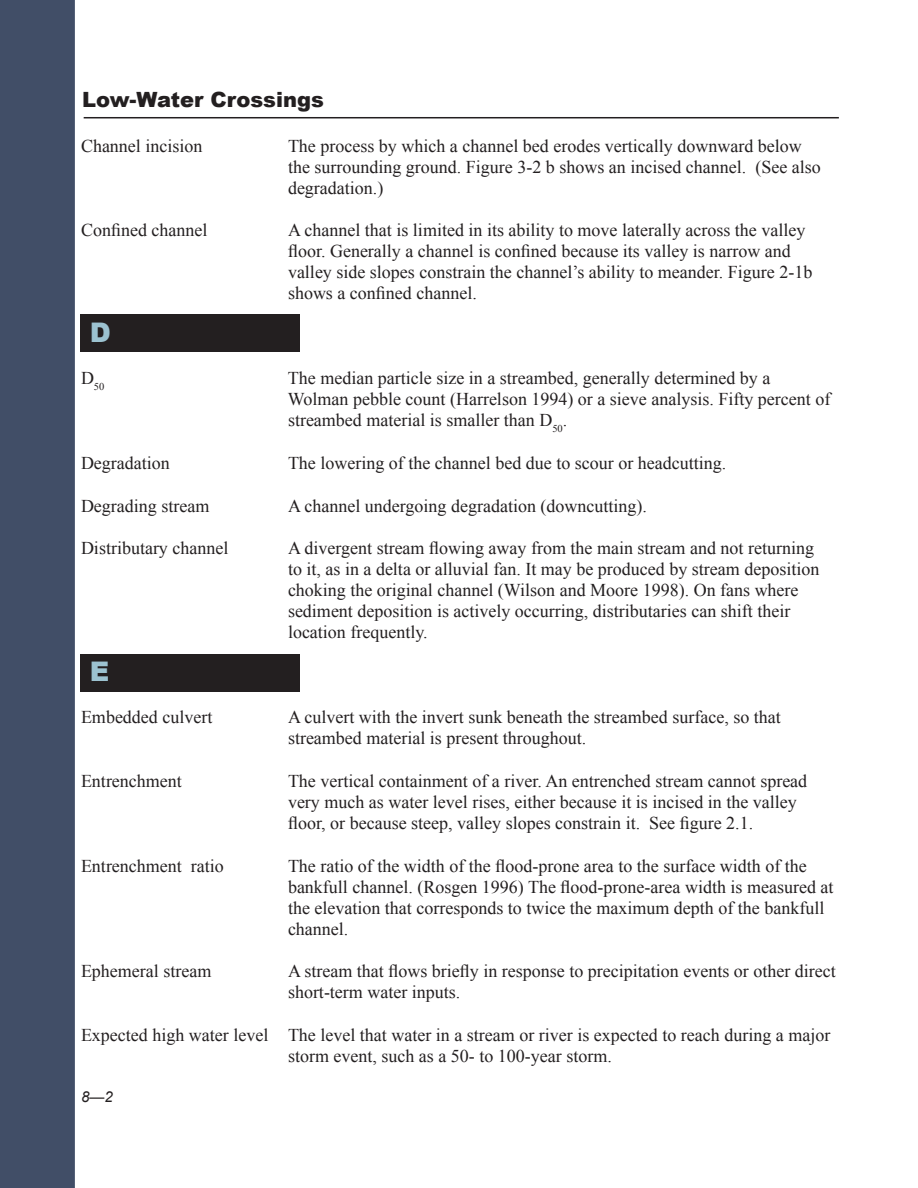
<style>
.page{position:relative;width:918px;height:1188px;background:#fff}
.page>*{position:absolute;margin:0;border:0;box-sizing:border-box;transform-origin:0 0}
.t1{font:900 27px "Arial";color:#9cc2d0}
.t2{font:900 21px "Arial";color:#231f20}
.t3{font:18px/21px "Times New Roman";color:#231f20}
.t4{font:italic 15px "Arial";color:#231f20}
.t5{font:10.5px "Times New Roman";color:#231f20}
</style>
<div class="page">
<hr style="left:84px;top:117px;width:755px;height:1px;background:#231f20">
<div style="left:81px;top:654px;width:219px;height:37px;background:#231f20"></div>
<div style="left:81px;top:315px;width:219px;height:37px;background:#231f20"></div>
<div style="left:0;top:0;width:75px;height:1188px;background:#414e67"></div>
<p class="t2" style="left:82px;top:88px;width:243px">Low-Water Crossings</p>
<p class="t3" style="left:81px;top:135px;width:123px">Channel incision</p>
<p class="t3" style="left:288px;top:135px;width:534px">The process by which a channel bed erodes vertically downward below the surrounding ground. Figure 3-2 b shows an incised channel. (See also degradation.)</p>
<p class="t3" style="left:81px;top:219px;width:128px">Confined channel</p>
<p class="t3" style="left:288px;top:219px;width:526px">A channel that is limited in its ability to move laterally across the valley floor. Generally a channel is confined because its valley is narrow and valley side slopes constrain the channel’s ability to meander. Figure 2-1b shows a confined channel.</p>
<h1 class="t1" style="left:90px;top:317px;width:23px">D</h1>
<p class="t5" style="left:81px;top:381px;width:25px"><sup>D</sup>50</p>
<p class="t3" style="left:288px;top:368px;width:544px">The median particle size in a streambed, generally determined by a<br>Wolman pebble count (Harrelson 1994) or a sieve analysis. Fifty percent of streambed material is smaller than D<sub>50</sub>.</p>
<p class="t3" style="left:81px;top:452px;width:90px">Degradation</p>
<p class="t3" style="left:288px;top:452px;width:440px">The lowering of the channel bed due to scour or headcutting.</p>
<p class="t3" style="left:81px;top:495px;width:130px">Degrading stream</p>
<p class="t3" style="left:288px;top:495px;width:361px">A channel undergoing degradation (downcutting).</p>
<p class="t3" style="left:81px;top:537px;width:149px">Distributary channel</p>
<p class="t3" style="left:288px;top:537px;width:533px">A divergent stream flowing away from the main stream and not returning to it, as in a delta or alluvial fan. It may be produced by stream deposition choking the original channel (Wilson and Moore 1998). On fans where sediment deposition is actively occurring, distributaries can shift their location frequently.</p>
<h1 class="t1" style="left:90px;top:656px;width:21px">E</h1>
<p class="t3" style="left:81px;top:707px;width:133px">Embedded culvert</p>
<p class="t3" style="left:288px;top:707px;width:494px">A culvert with the invert sunk beneath the streambed surface, so that streambed material is present throughout.</p>
<p class="t3" style="left:81px;top:770px;width:102px">Entrenchment</p>
<p class="t3" style="left:288px;top:770px;width:521px">The vertical containment of a river. An entrenched stream cannot spread very much as water level rises, either because it is incised in the valley floor, or because steep, valley slopes constrain it. See figure 2.1.</p>
<p class="t3" style="left:81px;top:855px;width:144px">Entrenchment ratio</p>
<p class="t3" style="left:288px;top:855px;width:547px">The ratio of the width of the flood-prone area to the surface width of the bankfull channel. (Rosgen 1996) The flood-prone-area width is measured at the elevation that corresponds to twice the maximum depth of the bankfull channel.</p>
<p class="t3" style="left:81px;top:960px;width:132px">Ephemeral stream</p>
<p class="t3" style="left:288px;top:960px;width:549px">A stream that flows briefly in response to precipitation events or other direct short-term water inputs.</p>
<p class="t3" style="left:288px;top:1024px;width:544px;text-indent:-207px">Expected high water level The level that water in a stream or river is expected to reach during a major storm event, such as a 50- to 100-year storm.</p>
<p class="t4" style="left:81px;top:1088px;width:33px">8—2</p>
</div>
